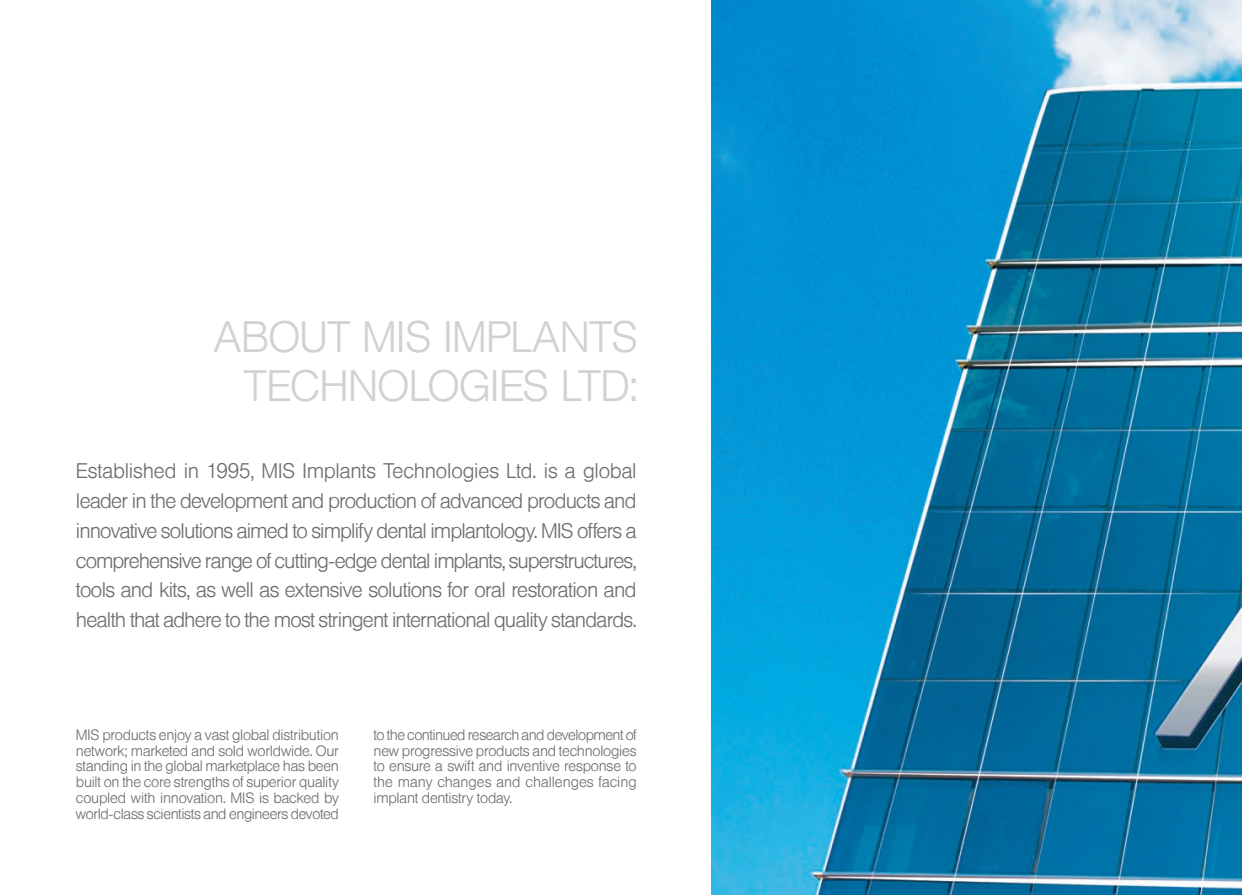
<style>
.page{position:relative;width:1242px;height:895px;background:#fff}
.page>*{position:absolute;margin:0;border:0;box-sizing:border-box;transform-origin:0 0}
.t1{font:300 43.75px/49px "Lufthansa";letter-spacing:-.015em;color:#d1d2cf;text-align:right}
.t2{font:300 21px/29.8px "Lufthansa";letter-spacing:-.035em;color:#6c6d70;text-align:justify}
.t3{font:300 14.88px/15.8px "Lufthansa";letter-spacing:-.015em;color:#6c6d70;text-align:justify}
</style>
<div class="page">
<img style="left:711px;top:0;width:531px;height:894px">
<h1 class="t1" style="left:214px;top:313px;width:426px">ABOUT MIS IMPLANTS<br>TECHNOLOGIES LTD:</h1>
<p class="t2" style="left:76px;top:456px;width:562px">Established in 1995, MIS Implants Technologies Ltd. is a global leader in the development and production of advanced products and innovative solutions aimed to simplify dental implantology. MIS offers a comprehensive range of cutting-edge dental implants, superstructures, tools and kits, as well as extensive solutions for oral restoration and health that adhere to the most stringent international quality standards.</p>
<p class="t3" style="left:76px;top:726px;width:264px">MIS products enjoy a vast global distribution network; marketed and sold worldwide. Our standing in the global marketplace has been built on the core strengths of superior quality coupled with innovation. MIS is backed by world-class scientists and engineers devoted</p>
<p class="t3" style="left:374px;top:726px;width:264px">to the continued research and development of new progressive products and technologies to ensure a swift and inventive response to the many changes and challenges facing implant dentistry today.</p>
</div>
